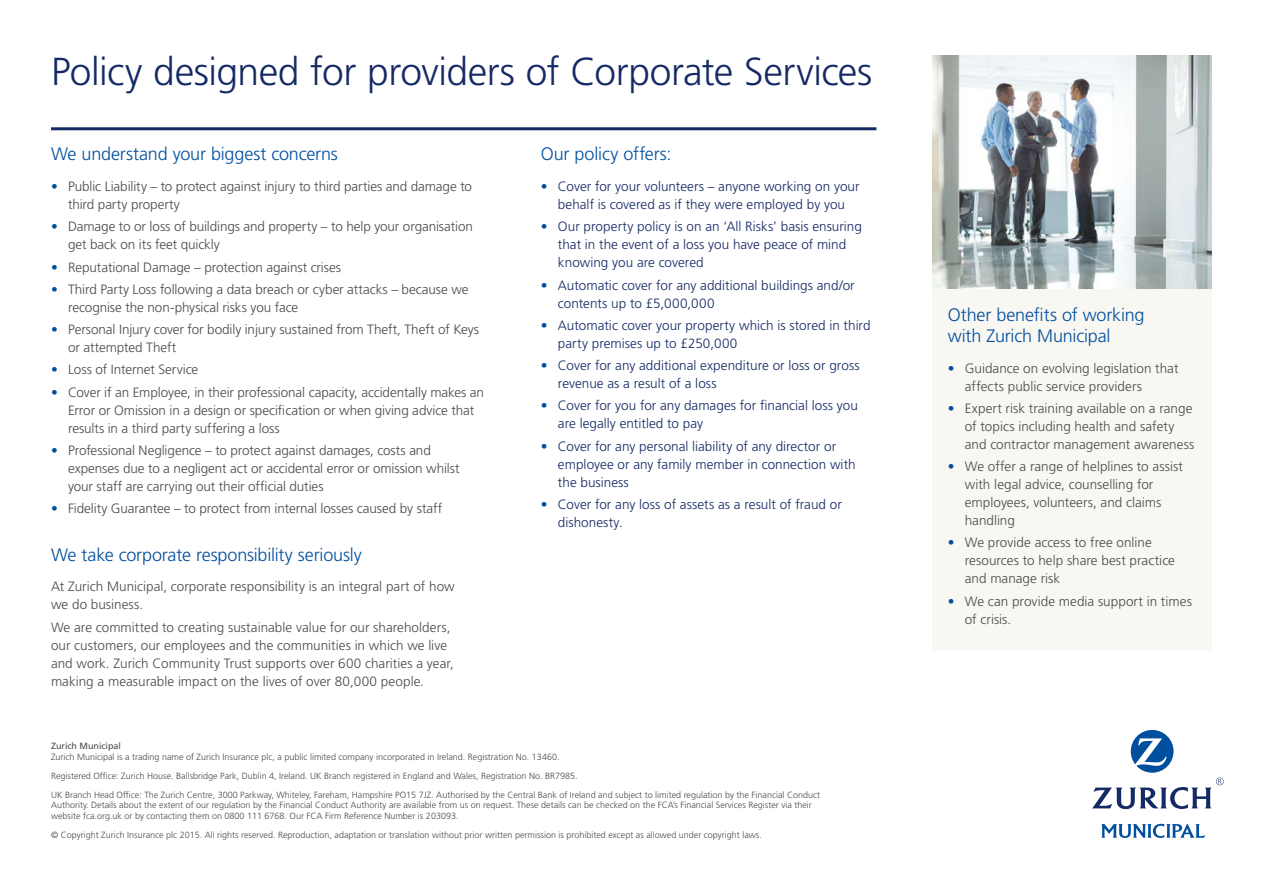
<style>
.page{position:relative;width:1263px;height:893px;background:#fff}
.page>*{position:absolute;margin:0;border:0;box-sizing:border-box;transform-origin:0 0}
.t1{font:300 39px "Frutiger LT Std";letter-spacing:-.015em;color:#152964}
.t2{font:300 18px/21px "Frutiger LT Std";letter-spacing:-.01em;color:#004f9f}
.t3{font:300 13.5px/18px "Frutiger LT Std";letter-spacing:-.005em;color:#4a4a49}
.t4{font:300 13.5px/18px "Frutiger LT Std";color:#152964}
.t5{font:300 9px/19px "Frutiger LT Std";color:#4a4a49}
.t6{font:9px "Frutiger LT Std";color:#4a4a49}
.s1{color:#004f9f}
</style>
<div class="page">
<div style="left:933px;top:288px;width:279px;height:361px;background:#f9f7f2"></div>
<img style="left:933px;top:55px;width:279px;height:233px">
<svg style="left:1092px;top:730px;width:132px;height:79px"></svg>
<svg style="left:1101px;top:824px;width:104px;height:14px"></svg>
<hr style="left:51px;top:127px;width:825px;height:3px;background:#152964">
<h1 class="t1" style="left:51px;top:49px;width:823px">Policy designed for providers of Corporate Services</h1>
<h2 class="t2" style="left:51px;top:144px;width:288px">We understand your biggest concerns</h2>
<p class="t3" style="left:68px;top:178px;width:406px;text-indent:-17px"><span class="s1">•</span> Public Liability – to protect against injury to third parties and damage to third party property</p>
<p class="t3" style="left:68px;top:218px;width:407px;text-indent:-17px"><span class="s1">•</span> Damage to or loss of buildings and property – to help your organisation get back on its feet quickly</p>
<p class="t3" style="left:51px;top:258px;width:291px"><span class="s1">•</span> Reputational Damage – protection against crises</p>
<p class="t3" style="left:68px;top:280px;width:402px;text-indent:-17px"><span class="s1">•</span> Third Party Loss following a data breach or cyber attacks – because we recognise the non-physical risks you face</p>
<p class="t3" style="left:68px;top:321px;width:413px;text-indent:-17px"><span class="s1">•</span> Personal Injury cover for bodily injury sustained from Theft, Theft of Keys or attempted Theft</p>
<p class="t3" style="left:51px;top:361px;width:149px"><span class="s1">•</span> Loss of Internet Service</p>
<p class="t3" style="left:68px;top:383px;width:418px;text-indent:-17px"><span class="s1">•</span> Cover if an Employee, in their professional capacity, accidentally makes an<br>Error or Omission in a design or specification or when giving advice that results in a third party suffering a loss</p>
<p class="t3" style="left:68px;top:441px;width:393px;text-indent:-17px"><span class="s1">•</span> Professional Negligence – to protect against damages, costs and expenses due to a negligent act or accidental error or omission whilst your staff are carrying out their official duties</p>
<p class="t3" style="left:51px;top:500px;width:393px"><span class="s1">•</span> Fidelity Guarantee – to protect from internal losses caused by staff</p>
<h2 class="t2" style="left:51px;top:544px;width:312px">We take corporate responsibility seriously</h2>
<p class="t3" style="left:51px;top:578px;width:405px">At Zurich Municipal, corporate responsibility is an integral part of how we do business.</p>
<p class="t3" style="left:51px;top:618px;width:404px">We are committed to creating sustainable value for our shareholders, our customers, our employees and the communities in which we live and work. Zurich Community Trust supports over 600 charities a year, making a measurable impact on the lives of over 80,000 people.</p>
<h2 class="t2" style="left:541px;top:144px;width:132px">Our policy offers:</h2>
<p class="t4" style="left:541px;top:178px;width:320px;text-align:center"><span class="s1">•</span> Cover for your volunteers – anyone working on your behalf is covered as if they were employed by you</p>
<p class="t4" style="left:558px;top:218px;width:305px;text-indent:-17px"><span class="s1">•</span> Our property policy is on an ‘All Risks’ basis ensuring that in the event of a loss you have peace of mind knowing you are covered</p>
<p class="t4" style="left:558px;top:276px;width:298px;text-indent:-17px"><span class="s1">•</span> Automatic cover for any additional buildings and/or contents up to £5,000,000</p>
<p class="t4" style="left:558px;top:316px;width:314px;text-indent:-17px"><span class="s1">•</span> Automatic cover your property which is stored in third party premises up to £250,000</p>
<p class="t4" style="left:558px;top:357px;width:303px;text-indent:-17px"><span class="s1">•</span> Cover for any additional expenditure or loss or gross revenue as a result of a loss</p>
<p class="t4" style="left:558px;top:397px;width:301px;text-indent:-17px"><span class="s1">•</span> Cover for you for any damages for financial loss you are legally entitled to pay</p>
<p class="t4" style="left:558px;top:437px;width:299px;text-indent:-17px"><span class="s1">•</span> Cover for any personal liability of any director or employee or any family member in connection with the business</p>
<p class="t4" style="left:558px;top:495px;width:285px;text-indent:-17px"><span class="s1">•</span> Cover for any loss of assets as a result of fraud or dishonesty.</p>
<p class="t6" style="left:51px;top:741px;width:72px">Zurich Municipal</p>
<p class="t5" style="left:51px;top:747px;width:770px">Zurich Municipal is a trading name of Zurich Insurance plc, a public limited company incorporated in Ireland. Registration No. 13460.<br>Registered Office: Zurich House. Ballsbridge Park, Dublin 4, Ireland. UK Branch registered in England and Wales, Registration No. BR7985.<br>UK Branch Head Office: The Zurich Centre, 3000 Parkway, Whiteley, Fareham, Hampshire PO15 7JZ. Authorised by the Central Bank of Ireland and subject to limited regulation by the Financial Conduct</p>
<p class="t5" style="left:51px;top:800px;width:762px;line-height:10.5px">Authority. Details about the extent of our regulation by the Financial Conduct Authority are available from us on request. These details can be checked on the FCA’s Financial Services Register via their website fca.org.uk or by contacting them on 0800 111 6768. Our FCA Firm Reference Number is 203093.</p>
<p class="t5" style="left:51px;top:825px;width:712px">© Copyright Zurich Insurance plc 2015. All rights reserved. Reproduction, adaptation or translation without prior written permission is prohibited except as allowed under copyright laws.</p>
<h2 class="t2" style="left:948px;top:304px;width:198px">Other benefits of working with Zurich Municipal</h2>
<p class="t3" style="left:965px;top:359px;width:215px;text-indent:-17px"><span class="s1">•</span> Guidance on evolving legislation that affects public service providers</p>
<p class="t3" style="left:965px;top:399px;width:231px;text-indent:-17px"><span class="s1">•</span> Expert risk training available on a range of topics including health and safety and contractor management awareness</p>
<p class="t3" style="left:965px;top:458px;width:220px;text-indent:-17px"><span class="s1">•</span> We offer a range of helplines to assist with legal advice, counselling for employees, volunteers, and claims handling</p>
<p class="t3" style="left:965px;top:534px;width:212px;text-indent:-17px"><span class="s1">•</span> We provide access to free online resources to help share best practice and manage risk</p>
<p class="t3" style="left:965px;top:592px;width:229px;text-indent:-17px"><span class="s1">•</span> We can provide media support in times of crisis.</p>
</div>
